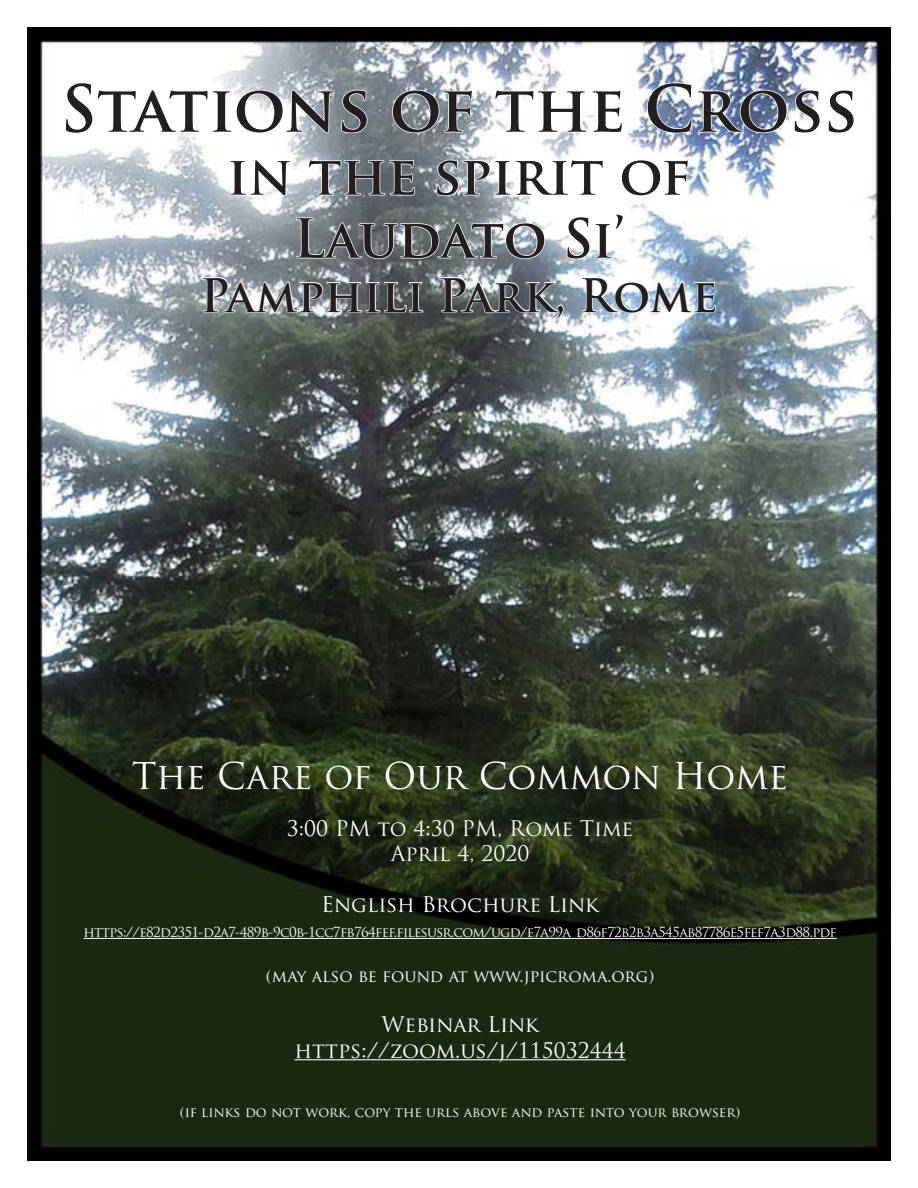
<style>
.page{position:relative;width:918px;height:1188px;background:#fff}
.page>*{position:absolute;margin:0;border:0;box-sizing:border-box;transform-origin:0 0}
.t1{font:700 63px "Trajan Pro";color:#231f20}
.t2{font:700 52.5px "Trajan Pro";color:#231f20}
.t3{font:700 45px "Trajan Pro";color:#231f20}
.t4{font:36px "Trajan Pro";letter-spacing:-.005em;color:#fff}
.t5{font:21px "Trajan Pro";color:#fff}
.t6{font:16.5px "Trajan Pro";color:#fff}
.t7{font:13.5px "Trajan Pro";letter-spacing:-.05em;color:#fff}
.t8{font:13.5px "Trajan Pro";color:#fff}
</style>
<div class="page">
<img style="left:27px;top:27px;width:864px;height:1134px">
<svg style="left:827px;top:89px;width:28px;height:45px"></svg>
<svg style="left:64px;top:27px;width:757px;height:318px"></svg>
<hr style="left:83px;top:938px;width:754px;height:1px;background:#fff">
<hr style="left:294px;top:1059px;width:332px;height:1px;background:#fff">
<p class="t1" style="left:60px;top:70px;width:799px">Stations of the Cross</p>
<p class="t2" style="left:227px;top:143px;width:465px">in the spirit of</p>
<p class="t2" style="left:293px;top:206px;width:334px">Laudato Si’</p>
<p class="t3" style="left:200px;top:267px;width:519px">Pamphili Park, Rome</p>
<p class="t4" style="left:132px;top:754px;width:658px">The Care of Our Common Home</p>
<p class="t5" style="left:287px;top:815px;width:348px">3:00 PM to 4:30 PM, Rome Time</p>
<p class="t5" style="left:391px;top:841px;width:140px">April 4, 2020</p>
<p class="t5" style="left:321px;top:891px;width:279px">English Brochure Link</p>
<p class="t7" style="left:83px;top:924px;width:755px">https://e82d2351-d2a7-489b-9c0b-1cc7fb764fef.filesusr.com/ugd/e7a99a_d86f72b2b3a545ab87786e5fef7a3d88.pdf</p>
<p class="t6" style="left:266px;top:966px;width:390px">(may also be found at www.jpicroma.org)</p>
<p class="t5" style="left:381px;top:1012px;width:159px">Webinar Link</p>
<p class="t5" style="left:294px;top:1037px;width:333px">https://zoom.us/j/115032444</p>
<p class="t8" style="left:180px;top:1104px;width:562px">(if links do not work, copy the urls above and paste into your browser)</p>
</div>
